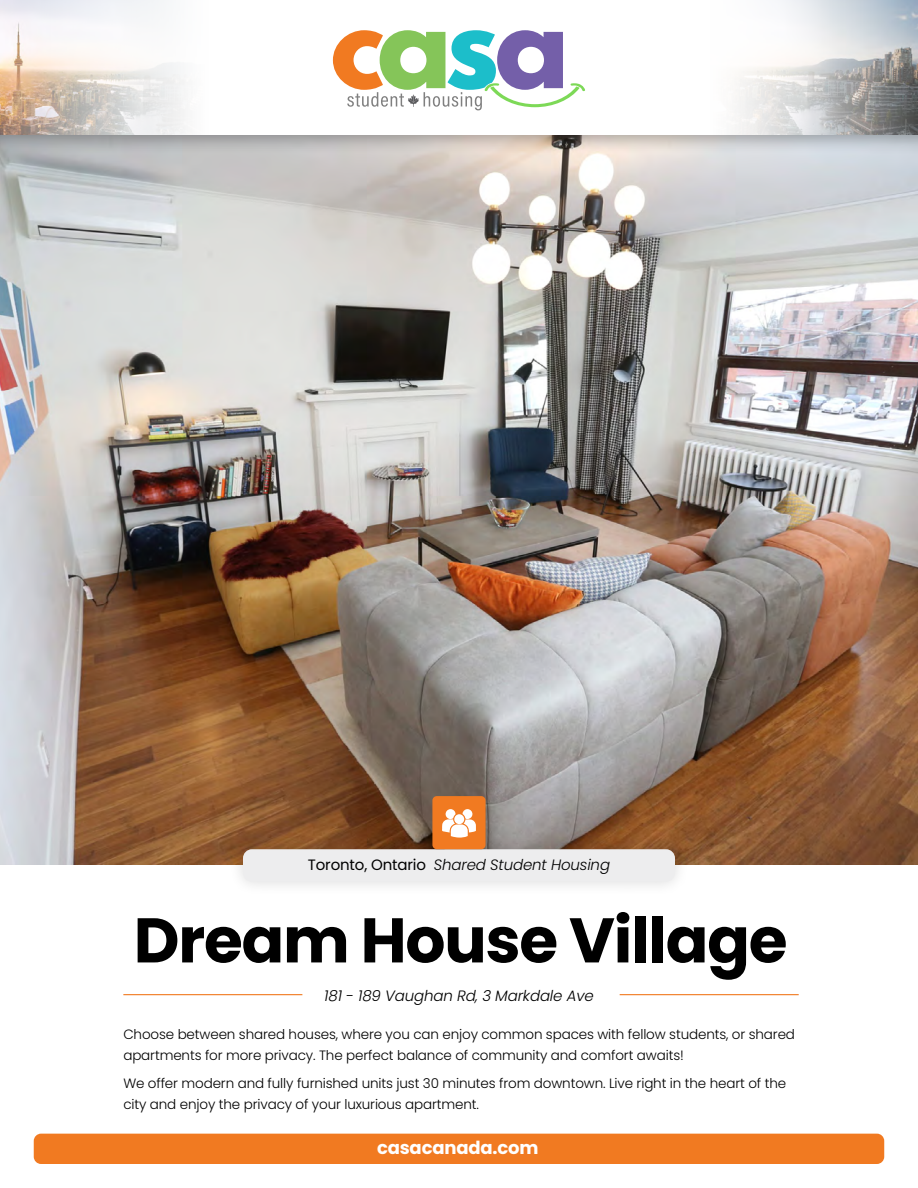
<style>
.page{position:relative;width:918px;height:1188px;background:#fff}
.page>*{position:absolute;margin:0;border:0;box-sizing:border-box;transform-origin:0 0}
.t1{font:700 63px "Poppins";letter-spacing:-.02em;color:#000}
.t2{font:700 18px "Poppins";letter-spacing:-.01em;color:#fff}
.t3{font:italic 300 15px "Poppins";letter-spacing:-.01em;color:#000}
.t4{font:300 13.5px/21px "Poppins";letter-spacing:-.01em;color:#000}
.s1{font-weight:400;font-style:normal}
</style>
<div class="page">
<img style="left:0;top:155px;width:918px;height:709px">
<div style="left:0;top:0;width:918px;height:155px;background:#000;opacity:.3"></div>
<div style="left:0;top:0;width:918px;height:135px;background:#fff"></div>
<svg style="left:333px;top:30px;width:252px;height:80px"></svg>
<img style="left:0;top:0;width:185px;height:135px">
<img style="left:735px;top:0;width:183px;height:135px">
<div style="left:228px;top:835px;width:462px;height:62px;background:#000;opacity:.15"></div>
<div style="left:243px;top:849px;width:432px;height:33px;background:#ededee;border-radius:9px"></div>
<div style="left:432px;top:796px;width:54px;height:53px;background:#f17a21;border-radius:4px"></div>
<svg style="left:442px;top:809px;width:34px;height:29px"></svg>
<hr style="left:123px;top:994px;width:179px;height:1px;background:#f17a21">
<hr style="left:620px;top:994px;width:179px;height:1px;background:#f17a21">
<div style="left:34px;top:1134px;width:850px;height:30px;background:#f17a21;border-radius:7px"></div>
<p class="t3" style="left:308px;top:856px;width:304px"><span class="s1">Toronto, Ontario</span> Shared Student Housing</p>
<h1 class="t1" style="left:134px;top:904px;width:655px">Dream House Village</h1>
<p class="t3" style="left:324px;top:987px;width:271px">181 - 189 Vaughan Rd, 3 Markdale Ave</p>
<p class="t4" style="left:123px;top:1024px;width:673px">Choose between shared houses, where you can enjoy common spaces with fellow students, or shared apartments for more privacy. The perfect balance of community and comfort awaits!</p>
<p class="t4" style="left:123px;top:1073px;width:664px">We offer modern and fully furnished units just 30 minutes from downtown. Live right in the heart of the city and enjoy the privacy of your luxurious apartment.</p>
<h2 class="t2" style="left:377px;top:1137px;width:163px">casacanada.com</h2>
</div>
